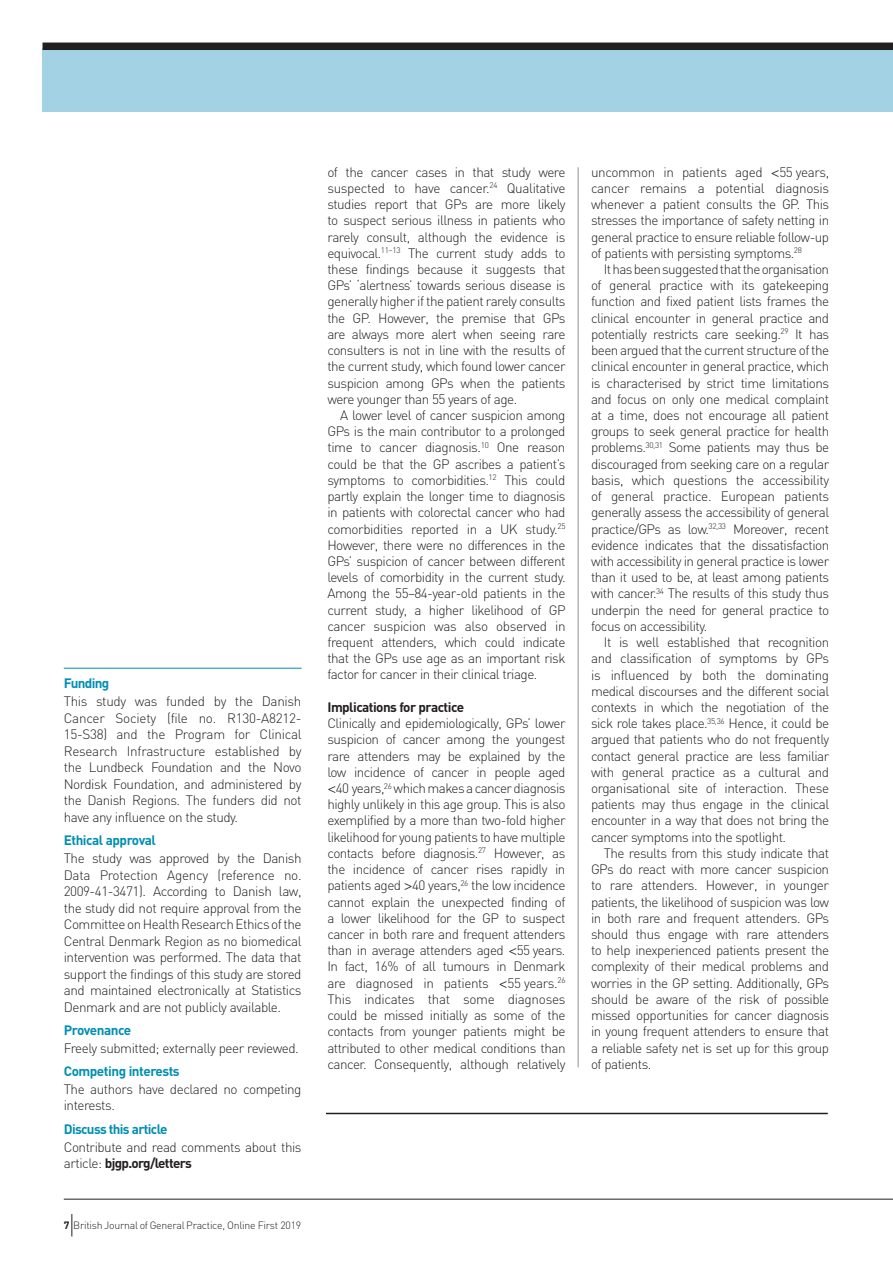
<style>
.page{position:relative;width:893px;height:1263px;background:#fff}
.page>*{position:absolute;margin:0;border:0;box-sizing:border-box;transform-origin:0 0}
.t1{font:300 13.5px/16.2px "DIN";letter-spacing:-.04em;color:#231f20;text-align:justify}
.t2{font:700 13.5px "DIN";letter-spacing:-.045em;color:#008fb3}
.t3{font:700 13.5px "DIN";letter-spacing:-.04em;color:#231f20}
.t4{font:300 10.5px "DIN";letter-spacing:-.025em;color:#231f20}
.s1{font-weight:700}
.s2{font-family:"Helvetica"}
</style>
<div class="page">
<div style="left:43px;top:48px;width:850px;height:64px;background:#a2d2e3"></div>
<div style="left:43px;top:43px;width:850px;height:7px;background:#231f20"></div>
<hr style="left:64px;top:668px;width:238px;height:1px;background:#008fb3">
<hr style="left:326px;top:1113px;width:502px;height:1px;background:#231f20">
<hr style="left:578px;top:167px;width:1px;height:900px;background:#939598">
<hr style="left:64px;top:1199px;width:829px;height:1px;background:#231f20">
<svg style="left:71px;top:1214px;width:1px;height:22px"></svg>
<p class="t2" style="left:64px;top:675px;width:47px">Funding</p>
<p class="t1" style="left:64px;top:693px;width:239px">This study was funded by the Danish Cancer Society (file no. R130-A8212- 15-S38) and the Program for Clinical Research Infrastructure established by the Lundbeck Foundation and the Novo Nordisk Foundation, and administered by the Danish Regions. The funders did not have any influence on the study.</p>
<p class="t2" style="left:64px;top:831px;width:94px">Ethical approval</p>
<p class="t1" style="left:64px;top:850px;width:239px">The study was approved by the Danish Data Protection Agency (reference no.<br>2009-41-3471). According to Danish law, the study did not require approval from the Committee on Health Research Ethics of the Central Denmark Region as no biomedical intervention was performed. The data that support the findings of this study are stored and maintained electronically at Statistics Denmark and are not publicly available.</p>
<p class="t2" style="left:64px;top:1021px;width:69px">Provenance</p>
<p class="t1" style="left:64px;top:1040px;width:237px">Freely submitted; externally peer reviewed.</p>
<p class="t2" style="left:64px;top:1062px;width:117px">Competing interests</p>
<p class="t1" style="left:64px;top:1081px;width:239px">The authors have declared no competing interests.</p>
<p class="t2" style="left:64px;top:1120px;width:105px">Discuss this article</p>
<p class="t1" style="left:64px;top:1138px;width:239px">Contribute and read comments about this article: <span class="s1">bjgp.org/letters</span></p>
<p class="t4" style="left:64px;top:1218px;width:239px"><span class="s1">7</span> British Journal of General Practice, Online First 2019</p>
<p class="t1" style="left:327px;top:164px;width:240px">of the cancer cases in that study were suspected to have cancer.<sup>24</sup> Qualitative studies report that GPs are more likely to suspect serious illness in patients who rarely consult, although the evidence is equivocal.<sup>11–13</sup> The current study adds to these findings because it suggests that GPs’ ‘alertness’ towards serious disease is generally higher if the patient rarely consults the GP. However, the premise that GPs are always more alert when seeing rare consulters is not in line with the results of the current study, which found lower cancer suspicion among GPs when the patients were younger than 55 years of age.</p>
<p class="t1" style="left:327px;top:407px;width:240px;text-indent:13px">A lower level of cancer suspicion among GPs is the main contributor to a prolonged time to cancer diagnosis.<sup>10</sup> One reason could be that the GP ascribes a patient’s symptoms to comorbidities.<sup>12</sup> This could partly explain the longer time to diagnosis in patients with colorectal cancer who had comorbidities reported in a UK study.<sup>25<br></sup>However, there were no differences in the GPs’ suspicion of cancer between different levels of comorbidity in the current study.<br>Among the 55–84-year-old patients in the current study, a higher likelihood of GP cancer suspicion was also observed in frequent attenders, which could indicate that the GPs use age as an important risk factor for cancer in their clinical triage.</p>
<p class="t3" style="left:327px;top:698px;width:138px">Implications for practice</p>
<p class="t1" style="left:327px;top:715px;width:240px">Clinically and epidemiologically, GPs’ lower suspicion of cancer among the youngest rare attenders may be explained by the low incidence of cancer in people aged <span class="s2">&lt;</span>40 years,<sup>26</sup> which makes a cancer diagnosis highly unlikely in this age group. This is also exemplified by a more than two-fold higher likelihood for young patients to have multiple contacts before diagnosis.<sup>27</sup> However, as the incidence of cancer rises rapidly in patients aged <span class="s2">&gt;</span>40 years,<sup>26</sup> the low incidence cannot explain the unexpected finding of a lower likelihood for the GP to suspect cancer in both rare and frequent attenders than in average attenders aged <span class="s2">&lt;</span>55 years.<br>In fact, 16% of all tumours in Denmark are diagnosed in patients <span class="s2">&lt;</span>55 years.<sup>26<br></sup>This indicates that some diagnoses could be missed initially as some of the contacts from younger patients might be attributed to other medical conditions than cancer. Consequently, although relatively</p>
<p class="t1" style="left:591px;top:164px;width:240px">uncommon in patients aged <span class="s2">&lt;</span>55 years, cancer remains a potential diagnosis whenever a patient consults the GP. This stresses the importance of safety netting in general practice to ensure reliable follow-up of patients with persisting symptoms.<sup>28</sup></p>
<p class="t1" style="left:591px;top:261px;width:240px;text-indent:13px">It has been suggested that the organisation of general practice with its gatekeeping function and fixed patient lists frames the clinical encounter in general practice and potentially restricts care seeking.<sup>29</sup> It has been argued that the current structure of the clinical encounter in general practice, which is characterised by strict time limitations and focus on only one medical complaint at a time, does not encourage all patient groups to seek general practice for health problems.<sup>30,31</sup> Some patients may thus be discouraged from seeking care on a regular basis, which questions the accessibility of general practice. European patients generally assess the accessibility of general practice/GPs as low.<sup>32,33</sup> Moreover, recent evidence indicates that the dissatisfaction with accessibility in general practice is lower than it used to be, at least among patients with cancer.<sup>34</sup> The results of this study thus underpin the need for general practice to focus on accessibility.</p>
<p class="t1" style="left:591px;top:634px;width:240px;text-indent:13px">It is well established that recognition and classification of symptoms by GPs is influenced by both the dominating medical discourses and the different social contexts in which the negotiation of the sick role takes place.<sup>35,36</sup> Hence, it could be argued that patients who do not frequently contact general practice are less familiar with general practice as a cultural and organisational site of interaction. These patients may thus engage in the clinical encounter in a way that does not bring the cancer symptoms into the spotlight.</p>
<p class="t1" style="left:591px;top:845px;width:240px;text-indent:13px">The results from this study indicate that GPs do react with more cancer suspicion to rare attenders. However, in younger patients, the likelihood of suspicion was low in both rare and frequent attenders. GPs should thus engage with rare attenders to help inexperienced patients present the complexity of their medical problems and worries in the GP setting. Additionally, GPs should be aware of the risk of possible missed opportunities for cancer diagnosis in young frequent attenders to ensure that a reliable safety net is set up for this group of patients.</p>
</div>
